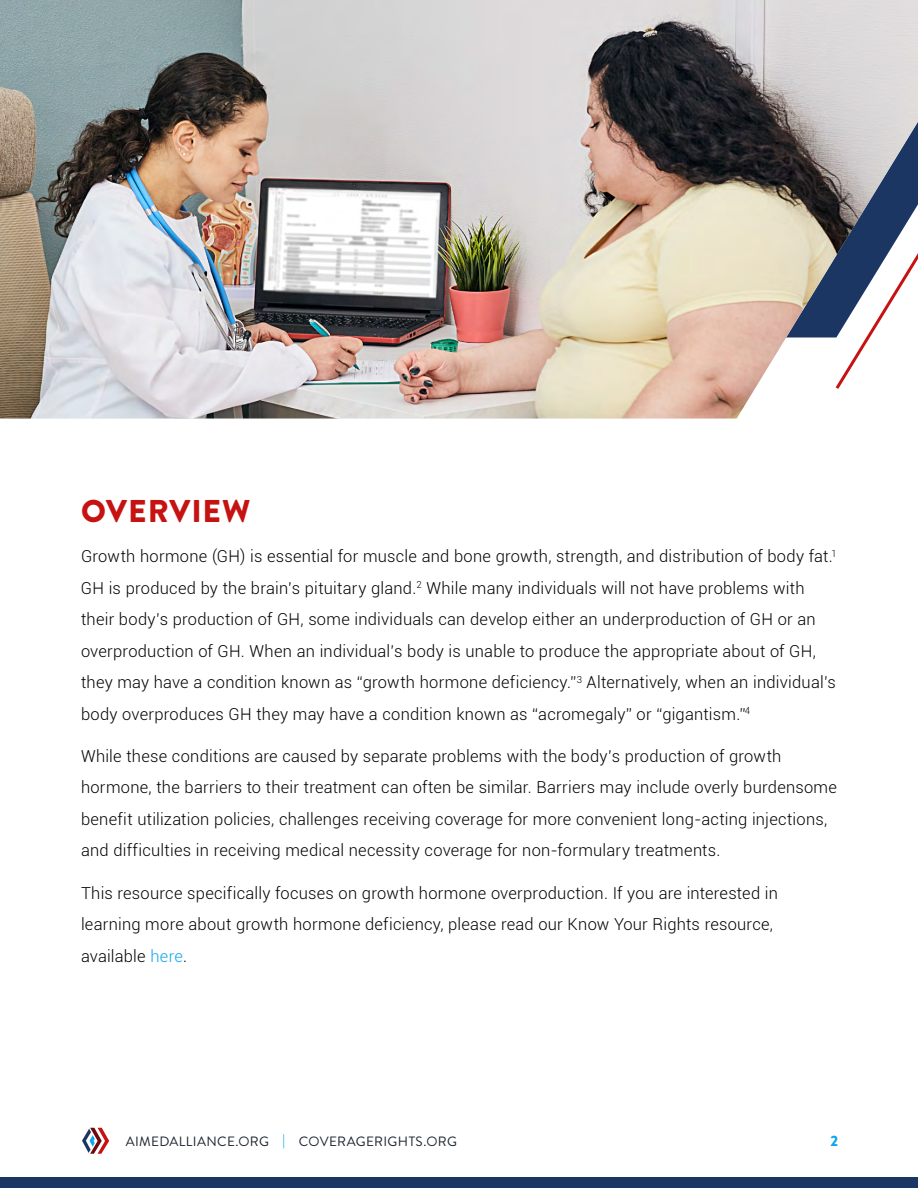
<style>
.page{position:relative;width:918px;height:1188px;background:#fff}
.page>*{position:absolute;margin:0;border:0;box-sizing:border-box;transform-origin:0 0}
.t1{font:900 31.5px "Brandon Grotesque";letter-spacing:.03em;color:#c71212}
.t2{font:300 16.5px/31.5px "Roboto";letter-spacing:.015em;color:#000}
.t3{font:900 15px "Brandon Grotesque";color:#0da6f0}
.t4{font:13.5px "Brandon Grotesque";letter-spacing:.03em;color:#1a242e}
.s1{color:#0da6f0}
</style>
<div class="page">
<div style="left:0;top:1177px;width:918px;height:11px;background:#1c3663"></div>
<svg style="left:82px;top:1128px;width:27px;height:26px"></svg>
<img style="left:0;top:0;width:918px;height:418px">
<h1 class="t1" style="left:81px;top:488px;width:171px">OVERVIEW</h1>
<p class="t2" style="left:81px;top:540px;width:757px">Growth hormone (GH) is essential for muscle and bone growth, strength, and distribution of body fat.<sup>1<br></sup>GH is produced by the brain’s pituitary gland.<sup>2</sup> While many individuals will not have problems with their body’s production of GH, some individuals can develop either an underproduction of GH or an overproduction of GH. When an individual’s body is unable to produce the appropriate about of GH, they may have a condition known as “growth hormone deficiency.”<sup>3</sup> Alternatively, when an individual’s body overproduces GH they may have a condition known as “acromegaly” or “gigantism.”<sup>4</sup></p>
<p class="t2" style="left:81px;top:740px;width:758px">While these conditions are caused by separate problems with the body’s production of growth hormone, the barriers to their treatment can often be similar. Barriers may include overly burdensome benefit utilization policies, challenges receiving coverage for more convenient long-acting injections, and difficulties in receiving medical necessity coverage for non-formulary treatments.</p>
<p class="t2" style="left:81px;top:877px;width:698px">This resource specifically focuses on growth hormone overproduction. If you are interested in learning more about growth hormone deficiency, please read our Know Your Rights resource, available <span class="s1">here</span>.</p>
<p class="t4" style="left:126px;top:1132px;width:333px">AIMEDALLIANCE.ORG <span class="s1">|</span> COVERAGERIGHTS.ORG</p>
<p class="t3" style="left:830px;top:1130px;width:9px">2</p>
</div>
